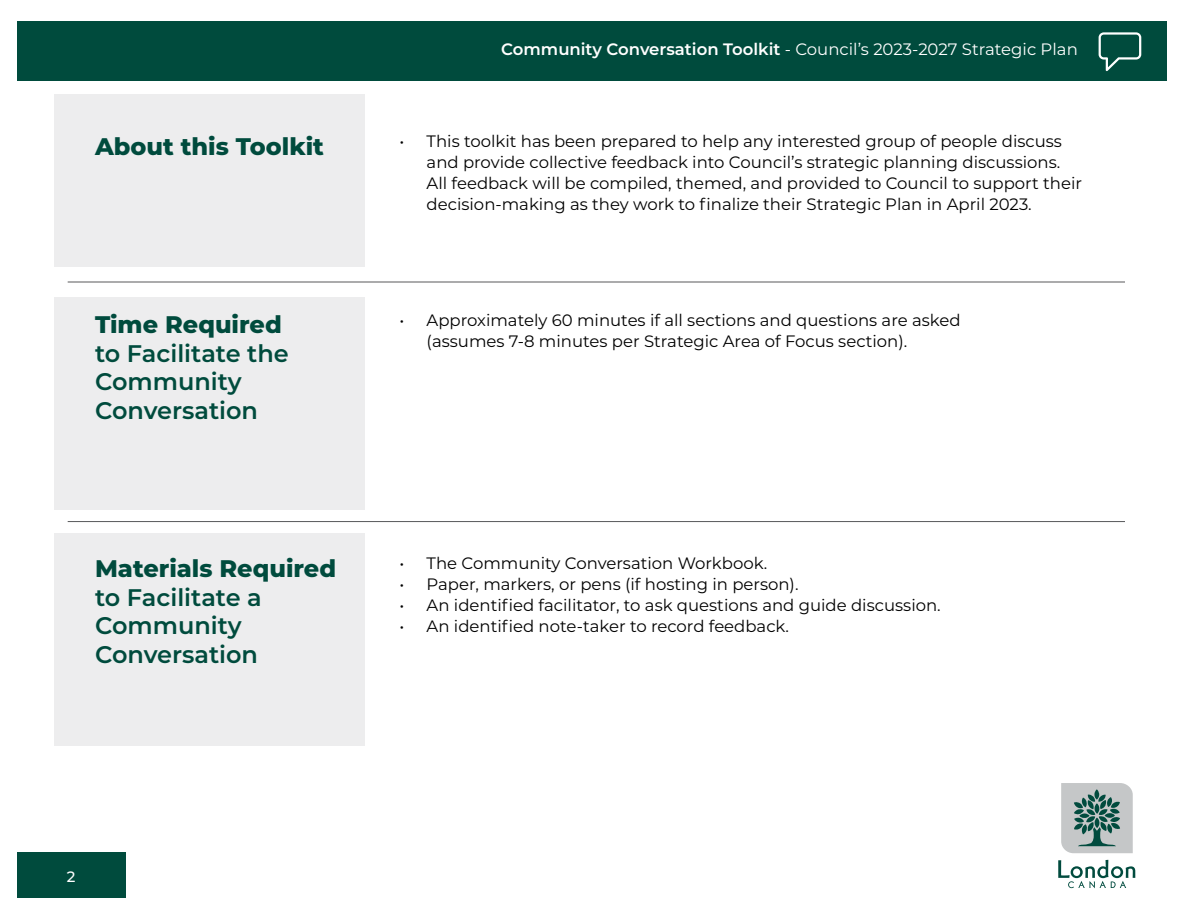
<style>
.page{position:relative;width:1188px;height:918px;background:#fff}
.page>*{position:absolute;margin:0;border:0;box-sizing:border-box;transform-origin:0 0}
.Heading__H2{font:600 24px/28.8px "Montserrat";color:#004b3d}
.Heading__H2-2{font:800 24px "Montserrat";color:#004b3d}
.Bullets{font:16.5px/21px "Montserrat";color:#000}
.t1{font:16.5px "Montserrat";color:#fff}
.t2{font:500 15px "Montserrat";color:#fff}
.s1{font-weight:800}
.s2{font-weight:600}
</style>
<div class="page">
<div style="left:17px;top:21px;width:1149px;height:60px;background:#004b3d"></div>
<svg style="left:1099px;top:32px;width:42px;height:39px"></svg>
<div style="left:17px;top:852px;width:108px;height:45px;background:#004b3d"></div>
<svg style="left:1058px;top:783px;width:78px;height:106px"></svg>
<div style="left:54px;top:94px;width:310px;height:173px;background:#ededee"></div>
<div style="left:54px;top:297px;width:310px;height:213px;background:#ededee"></div>
<div style="left:54px;top:533px;width:310px;height:213px;background:#ededee"></div>
<hr style="left:68px;top:282px;width:1057px;height:1px;background:#58595b">
<hr style="left:68px;top:521px;width:1057px;height:1px;background:#58595b">
<h2 class="Heading__H2-2" style="left:95px;top:129px;width:230px">About this Toolkit</h2>
<h2 class="Heading__H2" style="left:95px;top:309px;width:195px"><span class="s1">Time Required </span>to Facilitate the<br>Community<br>Conversation</h2>
<h2 class="Heading__H2" style="left:95px;top:553px;width:243px"><span class="s1">Materials Required </span>to Facilitate a<br>Community<br>Conversation</h2>
<p class="t1" style="left:501px;top:38px;width:578px"><span class="s2">Community Conversation Toolkit</span> - Council’s 2023-2027 Strategic Plan</p>
<p class="Bullets" style="left:427px;top:130px;width:657px;text-indent:-27px">• This toolkit has been prepared to help any interested group of people discuss and provide collective feedback into Council’s strategic planning discussions.<br>All feedback will be compiled, themed, and provided to Council to support their decision-making as they work to finalize their Strategic Plan in April 2023.</p>
<p class="Bullets" style="left:427px;top:309px;width:535px;text-indent:-27px">• Approximately 60 minutes if all sections and questions are asked (assumes 7-8 minutes per Strategic Area of Focus section).</p>
<p class="Bullets" style="left:400px;top:553px;width:369px">• The Community Conversation Workbook.</p>
<p class="Bullets" style="left:400px;top:574px;width:400px">• Paper, markers, or pens (if hosting in person).</p>
<p class="Bullets" style="left:400px;top:595px;width:543px">• An identified facilitator, to ask questions and guide discussion.</p>
<p class="Bullets" style="left:400px;top:616px;width:391px">• An identified note-taker to record feedback.</p>
<p class="t2" style="left:67px;top:866px;width:10px">2</p>
</div>
